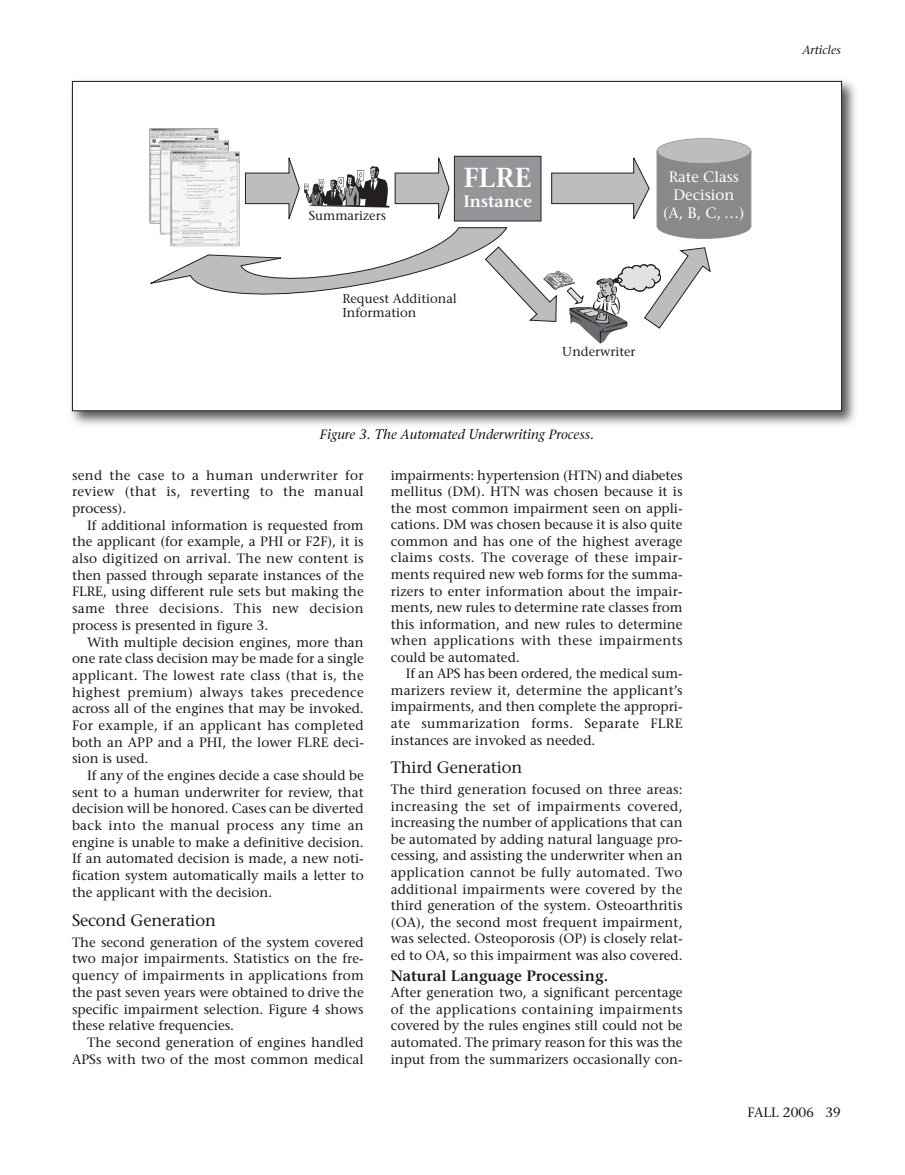
<style>
.page{position:relative;width:905px;height:1175px;background:#fff}
.page>*{position:absolute;margin:0;border:0;box-sizing:border-box;transform-origin:0 0}
.t1{font:600 27.45px "Stone Serif";color:#fff}
.t2{font:16.5px "Stone Serif";letter-spacing:-.01em;color:#191919}
.t3{font:600 16.5px "Stone Serif";color:#fff}
.t4{font:600 15px "Stone Serif";color:#191919}
.t5{font:15px/18.1px "Stone Serif";color:#fff;text-align:center}
.t6{font:13.5px/16.5px "Stone Serif";color:#191919;text-align:justify}
.t7{font:italic 13.5px "Stone Serif";color:#191919}
.t8{font:12.9px/14.1px "Stone Serif";color:#231f20}
.t9{font:italic 12px "Stone Serif";color:#191919}
</style>
<div class="page">
<img style="left:71px;top:80px;width:785px;height:345px">
<img style="left:406px;top:429px;width:150px;height:1px">
<img style="left:321px;top:429px;width:67px;height:1px">
<div style="left:73px;top:82px;width:768px;height:328px;background:#fff"></div>
<img style="left:150px;top:129px;width:68px;height:9px">
<svg style="left:149px;top:138px;width:603px;height:205px"></svg>
<p class="t8" style="left:309px;top:209px;width:79px">Summarizers</p>
<h1 class="t1" style="left:463px;top:167px;width:70px">FLRE</h1>
<p class="t3" style="left:463px;top:195px;width:70px">Instance</p>
<p class="t8" style="left:342px;top:293px;width:116px">Request Additional<br>Information</p>
<p class="t5" style="left:663px;top:169px;width:83px">Rate Class<br>Decision (A, B, C, …)</p>
<p class="t8" style="left:562px;top:346px;width:75px">Underwriter</p>
<p class="t7" style="left:320px;top:429px;width:276px">Figure 3. The Automated Underwriting Process.</p>
<p class="t6" style="left:72px;top:468px;width:293px">send the case to a human underwriter for review (that is, reverting to the manual process).</p>
<p class="t6" style="left:72px;top:518px;width:293px;text-indent:15px">If additional information is requested from the applicant (for example, a PHI or F2F), it is also digitized on arrival. The new content is then passed through separate instances of the FLRE, using different rule sets but making the same three decisions. This new decision process is presented in figure 3.</p>
<p class="t6" style="left:72px;top:635px;width:293px;text-indent:15px">With multiple decision engines, more than one rate class decision may be made for a single applicant. The lowest rate class (that is, the highest premium) always takes precedence across all of the engines that may be invoked.<br>For example, if an applicant has completed both an APP and a PHI, the lower FLRE deci&shy;sion is used.</p>
<p class="t6" style="left:72px;top:768px;width:293px;text-indent:15px">If any of the engines decide a case should be sent to a human underwriter for review, that decision will be honored. Cases can be diverted back into the manual process any time an engine is unable to make a definitive decision.<br>If an automated decision is made, a new noti&shy;fication system automatically mails a letter to the applicant with the decision.</p>
<p class="t2" style="left:72px;top:913px;width:145px">Second Generation</p>
<p class="t6" style="left:72px;top:935px;width:293px">The second generation of the system covered two major impairments. Statistics on the fre&shy;quency of impairments in applications from the past seven years were obtained to drive the specific impairment selection. Figure 4 shows these relative frequencies.</p>
<p class="t6" style="left:72px;top:1035px;width:293px;text-align:right">The second generation of engines handled<br>APSs with two of the most common medical</p>
<p class="t6" style="left:391px;top:468px;width:293px">impairments: hypertension (HTN) and diabetes mellitus (DM). HTN was chosen because it is the most common impairment seen on appli&shy;cations. DM was chosen because it is also quite common and has one of the highest average claims costs. The coverage of these impair&shy;ments required new web forms for the summa&shy;rizers to enter information about the impair&shy;ments, new rules to determine rate classes from this information, and new rules to determine when applications with these impairments could be automated.</p>
<p class="t6" style="left:391px;top:666px;width:293px;text-indent:15px">If an APS has been ordered, the medical sum&shy;marizers review it, determine the applicant’s impairments, and then complete the appropri&shy;ate summarization forms. Separate FLRE instances are invoked as needed.</p>
<p class="t2" style="left:391px;top:761px;width:133px">Third Generation</p>
<p class="t6" style="left:391px;top:782px;width:293px">The third generation focused on three areas: increasing the set of impairments covered, increasing the number of applications that can be automated by adding natural language pro&shy;cessing, and assisting the underwriter when an application cannot be fully automated. Two additional impairments were covered by the third generation of the system. Osteoarthritis (OA), the second most frequent impairment, was selected. Osteoporosis (OP) is closely relat&shy;ed to OA, so this impairment was also covered.</p>
<p class="t4" style="left:391px;top:969px;width:219px">Natural Language Processing.</p>
<p class="t6" style="left:391px;top:985px;width:293px">After generation two, a significant percentage of the applications containing impairments covered by the rules engines still could not be automated. The primary reason for this was the input from the summarizers occasionally con-</p>
<p class="t9" style="left:802px;top:45px;width:40px">Articles</p>
<p class="t6" style="left:747px;top:1105px;width:95px">FALL 2006 39</p>
</div>
